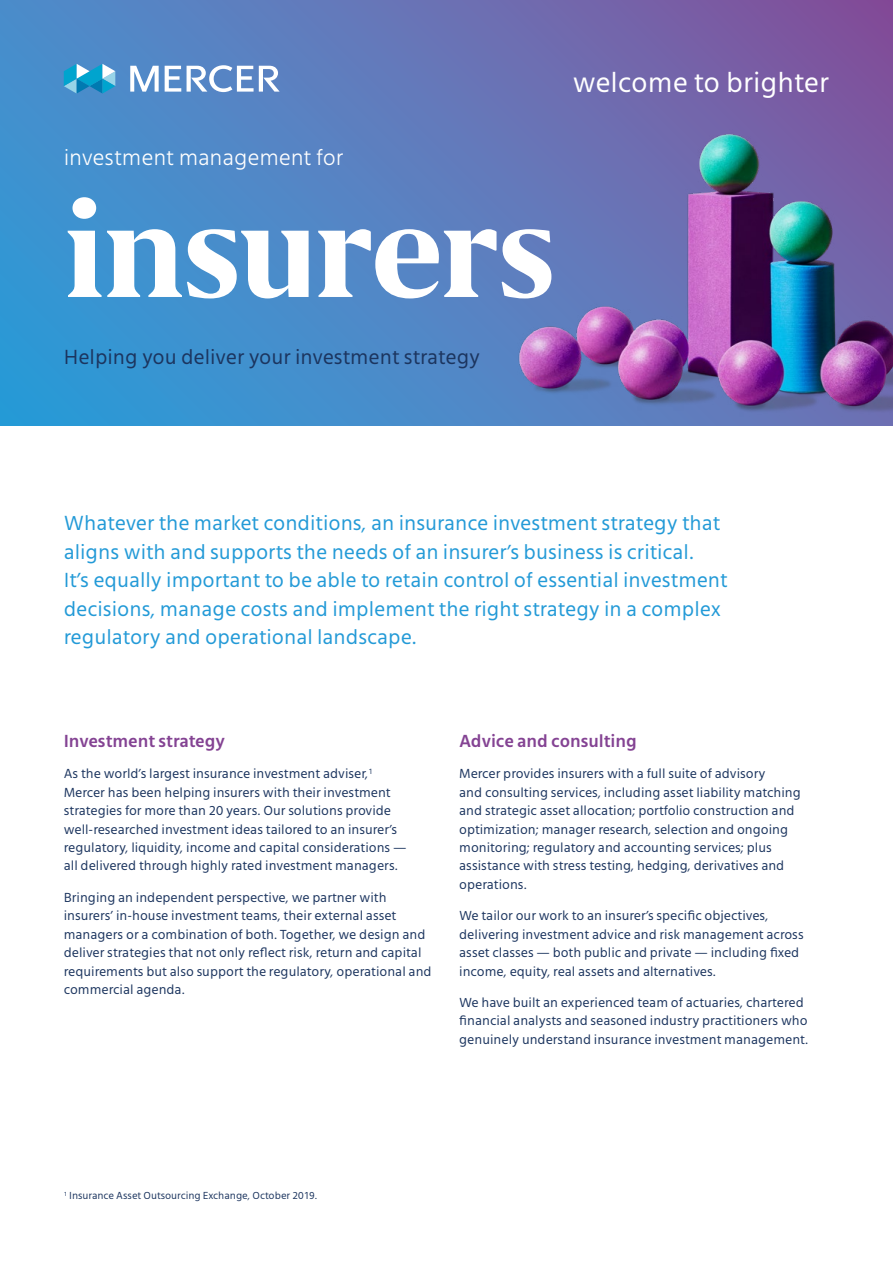
<style>
.page{position:relative;width:893px;height:1263px;background:#fff}
.page>*{position:absolute;margin:0;border:0;box-sizing:border-box;transform-origin:0 0}
.t1{font:700 150px "Grifo S";letter-spacing:-.015em;color:#fff}
.t2{font:28.5px "Mute";color:#fff}
.t3{font:300 22.5px "Mute";letter-spacing:-.005em;color:#fff}
.t4{font:21px/28.5px "Mute";color:#239ad7}
.t5{font:21px "Mute";color:#1c355f}
.t6{font:600 18px "Mute";color:#844393}
.t7{font:13.5px/18.5px "Mute";color:#1c355f}
.t8{font:10.5px "Mute";color:#1c355f}
</style>
<div class="page">
<svg style="left:0;top:0;width:893px;height:425px;background:#4f85c5"></svg>
<svg style="left:165px;top:66px;width:16px;height:26px"></svg>
<svg style="left:187px;top:65px;width:93px;height:27px"></svg>
<svg style="left:130px;top:66px;width:29px;height:26px"></svg>
<svg style="left:64px;top:64px;width:51px;height:30px;background:#45a9d2"></svg>
<img style="left:471px;top:51px;width:422px;height:374px">
<h3 class="t3" style="left:64px;top:144px;width:281px">investment management for</h3>
<h1 class="t1" style="left:64px;top:169px;width:493px">insurers</h1>
<h3 class="t5" style="left:64px;top:345px;width:418px">Helping you deliver your investment strategy</h3>
<h2 class="t2" style="left:573px;top:65px;width:258px">welcome to brighter</h2>
<p class="t4" style="left:64px;top:509px;width:665px">Whatever the market conditions, an insurance investment strategy that aligns with and supports the needs of an insurer’s business is critical.<br>It’s equally important to be able to retain control of essential investment decisions, manage costs and implement the right strategy in a complex regulatory and operational landscape.</p>
<h3 class="t6" style="left:64px;top:729px;width:163px">Investment strategy</h3>
<p class="t7" style="left:64px;top:764px;width:344px">As the world’s largest insurance investment adviser,<sup>1<br></sup>Mercer has been helping insurers with their investment strategies for more than 20 years. Our solutions provide well-researched investment ideas tailored to an insurer’s regulatory, liquidity, income and capital considerations — all delivered through highly rated investment managers.</p>
<p class="t7" style="left:64px;top:888px;width:369px">Bringing an independent perspective, we partner with insurers’ in-house investment teams, their external asset managers or a combination of both. Together, we design and deliver strategies that not only reflect risk, return and capital requirements but also support the regulatory, operational and commercial agenda.</p>
<h3 class="t6" style="left:459px;top:729px;width:179px">Advice and consulting</h3>
<p class="t7" style="left:459px;top:764px;width:343px">Mercer provides insurers with a full suite of advisory<br>and consulting services, including asset liability matching and strategic asset allocation; portfolio construction and optimization; manager research, selection and ongoing monitoring; regulatory and accounting services; plus assistance with stress testing, hedging, derivatives and operations.</p>
<p class="t7" style="left:459px;top:906px;width:346px">We tailor our work to an insurer’s specific objectives, delivering investment advice and risk management across asset classes — both public and private — including fixed income, equity, real assets and alternatives.</p>
<p class="t7" style="left:459px;top:993px;width:350px">We have built an experienced team of actuaries, chartered financial analysts and seasoned industry practitioners who genuinely understand insurance investment management.</p>
<p class="t8" style="left:64px;top:1189px;width:255px"><sup>1</sup> Insurance Asset Outsourcing Exchange, October 2019.</p>
</div>
